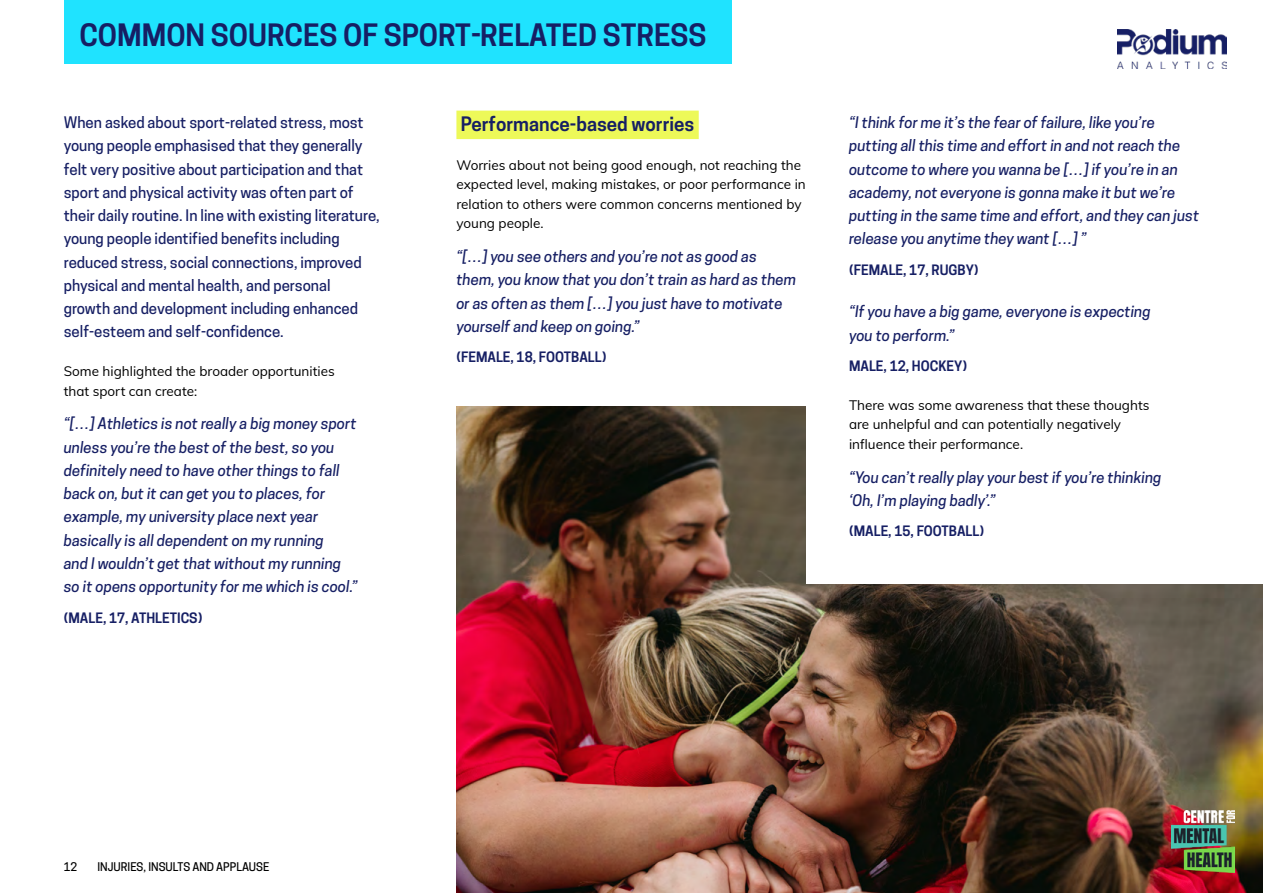
<style>
.page{position:relative;width:1263px;height:893px;background:#fff}
.page>*{position:absolute;margin:0;border:0;box-sizing:border-box;transform-origin:0 0}
.t1{font:600 28.95px "Cooper Hewitt";color:#161f64}
.t2{font:600 18.75px "Cooper Hewitt";color:#161f64}
.t3{font:italic 500 15px/23.2px "Cooper Hewitt";color:#161f64}
.t4{font:500 15px/23.2px "Cooper Hewitt";color:#161f64}
.t5{font:13.5px/19.5px "Mulish";color:#000}
.t6{font:600 13.5px "Cooper Hewitt";color:#161f64}
.t7{font:500 11.25px "Cooper Hewitt";color:#000}
</style>
<div class="page">
<img style="left:456px;top:406px;width:807px;height:487px">
<div style="left:806px;top:218px;width:457px;height:366px;background:#fff"></div>
<div style="left:64px;top:0;width:667px;height:63px;background:#1fe3ff"></div>
<div style="left:456px;top:111px;width:243px;height:28px;background:#edf959"></div>
<img style="left:1117px;top:30px;width:109px;height:39px">
<img style="left:1171px;top:810px;width:63px;height:62px">
<h1 class="t1" style="left:79px;top:18px;width:629px">COMMON SOURCES OF SPORT-RELATED STRESS</h1>
<p class="t4" style="left:64px;top:111px;width:317px">When asked about sport-related stress, most young people emphasised that they generally felt very positive about participation and that sport and physical activity was often part of their daily routine. In line with existing literature, young people identified benefits including reduced stress, social connections, improved physical and mental health, and personal growth and development including enhanced self-esteem and self-confidence.</p>
<p class="t5" style="left:64px;top:361px;width:272px">Some highlighted the broader opportunities that sport can create:</p>
<p class="t3" style="left:64px;top:412px;width:296px">“[…] Athletics is not really a big money sport unless you’re the best of the best, so you definitely need to have other things to fall back on, but it can get you to places, for example, my university place next year basically is all dependent on my running<br>and I wouldn’t get that without my running so it opens opportunity for me which is cool.”</p>
<p class="t6" style="left:64px;top:610px;width:140px">(MALE, 17, ATHLETICS)</p>
<p class="t2" style="left:461px;top:113px;width:235px">Performance-based worries</p>
<p class="t5" style="left:456px;top:154px;width:351px">Worries about not being good enough, not reaching the expected level, making mistakes, or poor performance in relation to others were common concerns mentioned by young people.</p>
<p class="t3" style="left:456px;top:245px;width:341px">“[…] you see others and you’re not as good as them, you know that you don’t train as hard as them or as often as them […] you just have to motivate yourself and keep on going.”</p>
<p class="t6" style="left:456px;top:349px;width:151px">(FEMALE, 18, FOOTBALL)</p>
<p class="t3" style="left:849px;top:111px;width:352px">“I think for me it’s the fear of failure, like you’re putting all this time and effort in and not reach the outcome to where you wanna be […] if you’re in an academy, not everyone is gonna make it but we’re putting in the same time and effort, and they can just release you anytime they want […] ”</p>
<p class="t6" style="left:849px;top:262px;width:131px">(FEMALE, 17, RUGBY)</p>
<p class="t3" style="left:849px;top:300px;width:303px">“If you have a big game, everyone is expecting you to perform.”</p>
<p class="t6" style="left:849px;top:358px;width:120px">MALE, 12, HOCKEY)</p>
<p class="t5" style="left:849px;top:394px;width:302px">There was some awareness that these thoughts are unhelpful and can potentially negatively influence their performance.</p>
<p class="t3" style="left:849px;top:465px;width:314px">“You can’t really play your best if you’re thinking ‘Oh, I’m playing badly’.”</p>
<p class="t6" style="left:849px;top:523px;width:137px">(MALE, 15, FOOTBALL)</p>
<p class="t7" style="left:64px;top:860px;width:15px">12</p>
<p class="t7" style="left:98px;top:860px;width:173px">INJURIES, INSULTS AND APPLAUSE</p>
</div>
